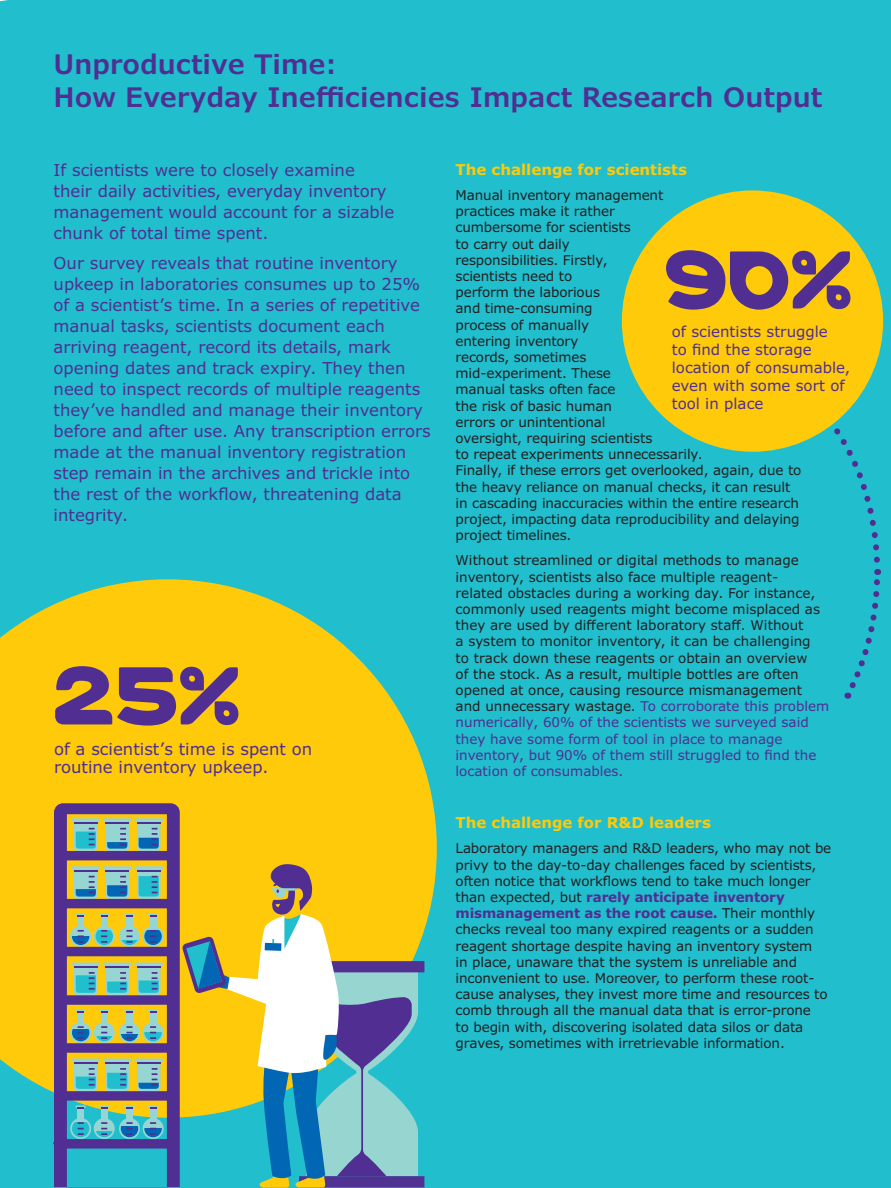
<style>
.page{position:relative;width:891px;height:1188px;background:#21bece}
.page>*{position:absolute;margin:0;border:0;box-sizing:border-box;transform-origin:0 0}
.Body_Copy_9_11{font:83.1px "Merck";color:#502e92}
.Body_Head_10_12{font:600 27px/33px "Verdana Pro";color:#502e92}
.Body_Copy_9_11-2{font:16.5px/21px "Verdana Pro";color:#502e92}
.Body_Copy_9_11-3{font:15px/18px "Verdana Pro";color:#502e92}
.Body_Copy_9_11-4{font:700 15px "Verdana Pro";color:#feca0a}
.Body_Copy_9_11-5{font:13.5px/16.2px "Verdana Pro";letter-spacing:-.01em;color:#231f20}
.s1{color:#502e92}
.s2{font-weight:700;color:#502e92}
</style>
<div class="page">
<div style="left:728px;top:360px;width:155px;height:339px;background:#21bece"></div>
<svg style="left:0;top:579px;width:437px;height:539px;background:#d6c72c"></svg>
<svg style="left:54px;top:803px;width:126px;height:384px;background:#77858d"></svg>
<svg style="left:182px;top:862px;width:242px;height:326px;background:#a6b982"></svg>
<div style="left:622px;top:190px;width:261px;height:262px;background:#feca0a;border-radius:50%"></div>
<p class="Body_Head_10_12" style="left:54px;top:48px;width:770px">Unproductive Time:<br>How Everyday Inefficiencies Impact Research Output</p>
<p class="Body_Copy_9_11-2" style="left:54px;top:160px;width:342px">If scientists were to closely examine their daily activities, everyday inventory management would account for a sizable chunk of total time spent.</p>
<p class="Body_Copy_9_11-2" style="left:54px;top:253px;width:379px">Our survey reveals that routine inventory upkeep in laboratories consumes up to 25% of a scientist’s time. In a series of repetitive manual tasks, scientists document each arriving reagent, record its details, mark opening dates and track expiry. They then need to inspect records of multiple reagents they’ve handled and manage their inventory before and after use. Any transcription errors made at the manual inventory registration step remain in the archives and trickle into the rest of the workflow, threatening data integrity.</p>
<p class="Body_Copy_9_11" style="left:54px;top:646px;width:190px">25%</p>
<p class="Body_Copy_9_11-2" style="left:54px;top:740px;width:260px;line-height:18px">of a scientist’s time is spent on routine inventory upkeep.</p>
<p class="Body_Copy_9_11-4" style="left:456px;top:160px;width:233px">The challenge for scientists</p>
<p class="Body_Copy_9_11-5" style="left:456px;top:187px;width:347px">Manual inventory management<br>practices make it rather<br>cumbersome for scientists<br>to carry out daily<br>responsibilities. Firstly,<br>scientists need to<br>perform the laborious<br>and time-consuming<br>process of manually<br>entering inventory<br>records, sometimes<br>mid-experiment. These<br>manual tasks often face<br>the risk of basic human<br>errors or unintentional<br>oversight, requiring scientists<br>to repeat experiments unnecessarily.<br>Finally, if these errors get overlooked, again, due to the heavy reliance on manual checks, it can result in cascading inaccuracies within the entire research project, impacting data reproducibility and delaying project timelines.</p>
<p class="Body_Copy_9_11-5" style="left:456px;top:552px;width:375px">Without streamlined or digital methods to manage inventory, scientists also face multiple reagent-<br>related obstacles during a working day. For instance, commonly used reagents might become misplaced as they are used by different laboratory staff. Without<br>a system to monitor inventory, it can be challenging<br>to track down these reagents or obtain an overview<br>of the stock. As a result, multiple bottles are often opened at once, causing resource mismanagement and unnecessary wastage. <span class="s1">To corroborate this problem numerically, 60% of the scientists we surveyed said they have some form of tool in place to manage inventory, but 90% of them still struggled to find the location of consumables.</span></p>
<p class="Body_Copy_9_11" style="left:666px;top:230px;width:190px">90%</p>
<p class="Body_Copy_9_11-3" style="left:672px;top:322px;width:180px">of scientists struggle<br>to find the storage location of consumable, even with some sort of tool in place</p>
<p class="Body_Copy_9_11-4" style="left:456px;top:813px;width:257px">The challenge for R&amp;D leaders</p>
<p class="Body_Copy_9_11-5" style="left:456px;top:840px;width:377px">Laboratory managers and R&amp;D leaders, who may not be privy to the day-to-day challenges faced by scientists, often notice that workflows tend to take much longer than expected, but <span class="s2">rarely anticipate inventory mismanagement as the root cause.</span> Their monthly checks reveal too many expired reagents or a sudden reagent shortage despite having an inventory system<br>in place, unaware that the system is unreliable and inconvenient to use. Moreover, to perform these root&shy;cause analyses, they invest more time and resources to comb through all the manual data that is error-prone<br>to begin with, discovering isolated data silos or data graves, sometimes with irretrievable information.</p>
</div>
